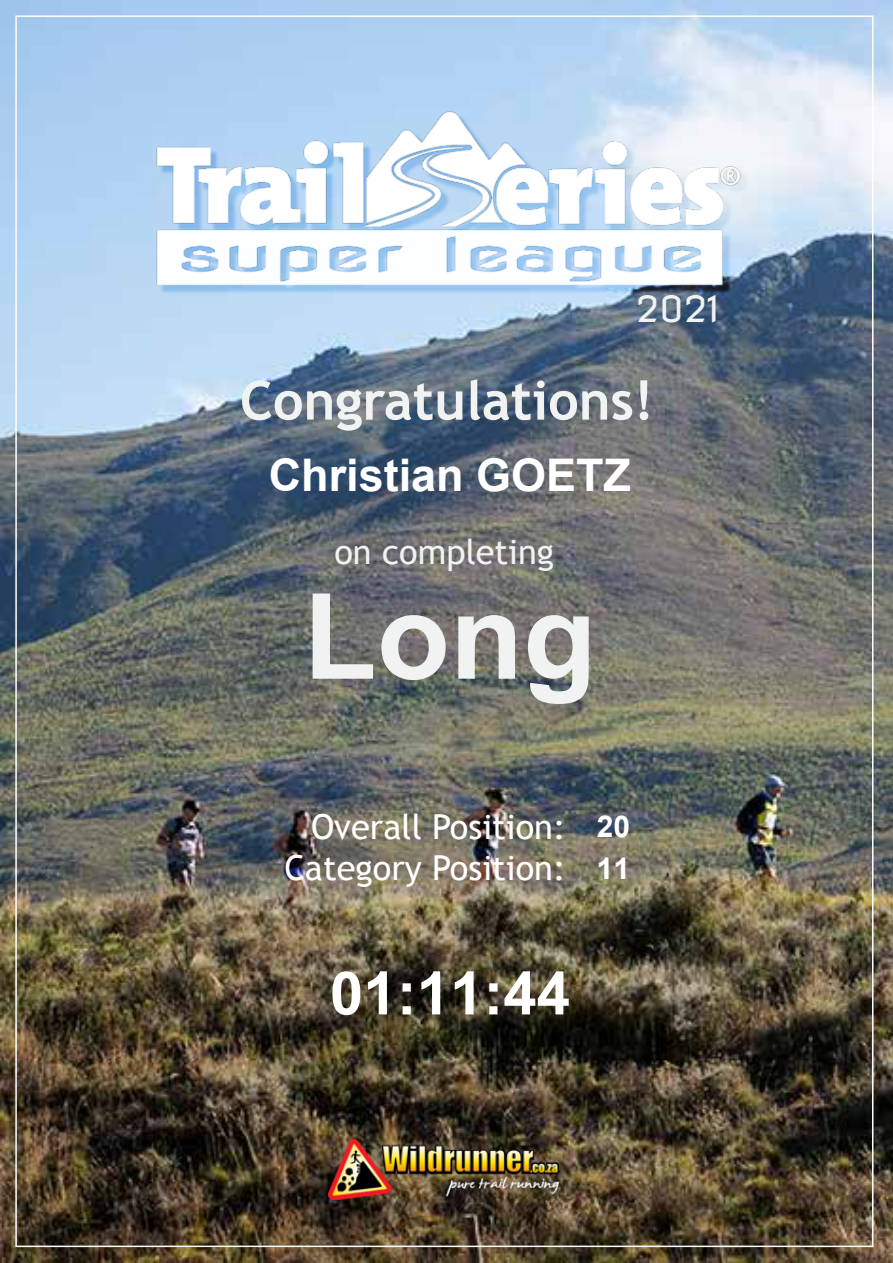
<style>
.page{position:relative;width:893px;height:1263px;background:#fff}
.page>*{position:absolute;margin:0;border:0;box-sizing:border-box;transform-origin:0 0}
.t1{font:700 120px "Arial";color:#f1f2f2}
.t2{font:700 60px "Arial";color:#fff}
.t3{font:700 54px "Trebuchet MS";color:#f1f2f2}
.t4{font:700 45px "Arial";color:#fff}
.t5{font:36px "Nova Flat";color:#f1f2f2}
.t6{font:34.5px/41.4px "Trebuchet MS";color:#fff;text-align:right}
.t7{font:34.5px "Trebuchet MS";color:#f1f2f2}
.t8{font:700 30px/42px "Arial";color:#fff}
</style>
<div class="page">
<img style="left:0;top:0;width:893px;height:1263px">
<img style="left:328px;top:1139px;width:231px;height:60px">
<img style="left:136px;top:93px;width:615px;height:206px">
<p class="t5" style="left:636px;top:288px;width:86px">2021</p>
<h3 class="t3" style="left:240px;top:367px;width:415px">Congratulations!</h3>
<h3 class="t4" style="left:269px;top:450px;width:364px">Christian GOETZ</h3>
<p class="t7" style="left:334px;top:531px;width:221px">on completing</p>
<h1 class="t1" style="left:303px;top:570px;width:294px">Long</h1>
<p class="t6" style="left:284px;top:806px;width:283px">Overall Position:<br>Category Position:</p>
<p class="t8" style="left:597px;top:806px;width:35px">20<br>11</p>
<h2 class="t2" style="left:330px;top:960px;width:242px">01:11:44</h2>
</div>
